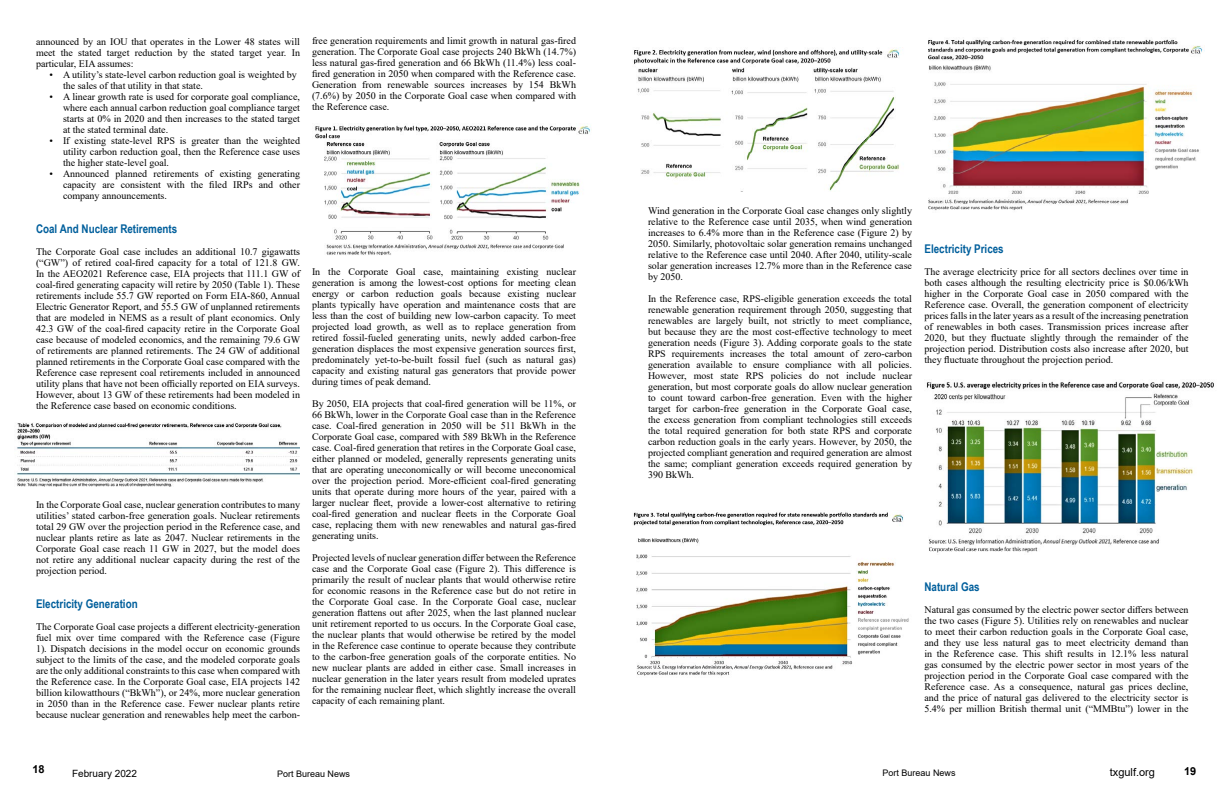
<style>
.page{position:relative;width:1224px;height:792px;background:#fff}
.page>*{position:absolute;margin:0;border:0;box-sizing:border-box;transform-origin:0 0}
.t1{font:700 12px "Arial Narrow";color:#005f9c}
.t2{font:11px "Arial";color:#000}
.t3{font:700 11px "Arial";color:#000}
.t4{font:10px/11px "Times New Roman";color:#000;text-align:justify}
.t5{font:10px "Arial";color:#000}
.t6{font:9px "Arial";color:#000}
</style>
<div class="page">
<img style="left:926px;top:381px;width:288px;height:172px">
<img style="left:634px;top:48px;width:266px;height:143px">
<img style="left:928px;top:39px;width:275px;height:172px">
<img style="left:633px;top:510px;width:276px;height:166px">
<img style="left:17px;top:423px;width:283px;height:64px">
<img style="left:315px;top:125px;width:277px;height:131px">
<p class="t4" style="left:36px;top:36px;width:266px">announced by an IOU that operates in the Lower 48 states will meet the stated target reduction by the stated target year. In particular, EIA assumes:</p>
<p class="t4" style="left:63px;top:69px;width:235px;text-indent:-14px">• A utility’s state-level carbon reduction goal is weighted by the sales of that utility in that state.</p>
<p class="t4" style="left:63px;top:91px;width:239px;text-indent:-14px">• A linear growth rate is used for corporate goal compliance, where each annual carbon reduction goal compliance target starts at 0% in 2020 and then increases to the stated target at the stated terminal date.</p>
<p class="t4" style="left:63px;top:135px;width:239px;text-indent:-14px">• If existing state-level RPS is greater than the weighted utility carbon reduction goal, then the Reference case uses the higher state-level goal.</p>
<p class="t4" style="left:63px;top:168px;width:239px;text-indent:-14px">• Announced planned retirements of existing generating capacity are consistent with the filed IRPs and other company announcements.</p>
<p class="t1" style="left:36px;top:220px;width:143px">Coal And Nuclear Retirements</p>
<p class="t4" style="left:36px;top:246px;width:266px">The Corporate Goal case includes an additional 10.7 gigawatts (“GW”) of retired coal-fired capacity for a total of 121.8 GW.<br>In the AEO2021 Reference case, EIA projects that 111.1 GW of coal-fired generating capacity will retire by 2050 (Table 1). These retirements include 55.7 GW reported on Form EIA-860, Annual Electric Generator Report, and 55.5 GW of unplanned retirements that are modeled in NEMS as a result of plant economics. Only 42.3 GW of the coal-fired capacity retire in the Corporate Goal case because of modeled economics, and the remaining 79.6 GW of retirements are planned retirements. The 24 GW of additional planned retirements in the Corporate Goal case compared with the Reference case represent coal retirements included in announced utility plans that have not been officially reported on EIA surveys.<br>However, about 13 GW of these retirements had been modeled in the Reference case based on economic conditions.</p>
<p class="t4" style="left:36px;top:499px;width:266px">In the Corporate Goal case, nuclear generation contributes to many utilities’ stated carbon-free generation goals. Nuclear retirements total 29 GW over the projection period in the Reference case, and nuclear plants retire as late as 2047. Nuclear retirements in the Corporate Goal case reach 11 GW in 2027, but the model does not retire any additional nuclear capacity during the rest of the projection period.</p>
<p class="t1" style="left:36px;top:595px;width:103px">Electricity Generation</p>
<p class="t4" style="left:36px;top:621px;width:266px">The Corporate Goal case projects a different electricity-generation fuel mix over time compared with the Reference case (Figure 1). Dispatch decisions in the model occur on economic grounds subject to the limits of the case, and the modeled corporate goals are the only additional constraints to this case when compared with the Reference case. In the Corporate Goal case, EIA projects 142 billion kilowatthours (“BkWh”), or 24%, more nuclear generation in 2050 than in the Reference case. Fewer nuclear plants retire because nuclear generation and renewables help meet the carbon-</p>
<p class="t4" style="left:312px;top:35px;width:266px">free generation requirements and limit growth in natural gas-fired generation. The Corporate Goal case projects 240 BkWh (14.7%) less natural gas-fired generation and 66 BkWh (11.4%) less coal&shy;fired generation in 2050 when compared with the Reference case.<br>Generation from renewable sources increases by 154 BkWh (7.6%) by 2050 in the Corporate Goal case when compared with the Reference case.</p>
<p class="t4" style="left:312px;top:266px;width:266px">In the Corporate Goal case, maintaining existing nuclear generation is among the lowest-cost options for meeting clean energy or carbon reduction goals because existing nuclear plants typically have operation and maintenance costs that are less than the cost of building new low-carbon capacity. To meet projected load growth, as well as to replace generation from retired fossil-fueled generating units, newly added carbon-free generation displaces the most expensive generation sources first, predominately yet-to-be-built fossil fuel (such as natural gas) capacity and existing natural gas generators that provide power during times of peak demand.</p>
<p class="t4" style="left:312px;top:398px;width:266px">By 2050, EIA projects that coal-fired generation will be 11%, or 66 BkWh, lower in the Corporate Goal case than in the Reference case. Coal-fired generation in 2050 will be 511 BkWh in the Corporate Goal case, compared with 589 BkWh in the Reference case. Coal-fired generation that retires in the Corporate Goal case, either planned or modeled, generally represents generating units that are operating uneconomically or will become uneconomical over the projection period. More-efficient coal-fired generating units that operate during more hours of the year, paired with a larger nuclear fleet, provide a lower-cost alternative to retiring coal-fired generation and nuclear fleets in the Corporate Goal case, replacing them with new renewables and natural gas-fired generating units.</p>
<p class="t4" style="left:312px;top:552px;width:266px">Projected levels of nuclear generation differ between the Reference case and the Corporate Goal case (Figure 2). This difference is primarily the result of nuclear plants that would otherwise retire for economic reasons in the Reference case but do not retire in the Corporate Goal case. In the Corporate Goal case, nuclear generation flattens out after 2025, when the last planned nuclear unit retirement reported to us occurs. In the Corporate Goal case, the nuclear plants that would otherwise be retired by the model in the Reference case continue to operate because they contribute to the carbon-free generation goals of the corporate entities. No new nuclear plants are added in either case. Small increases in nuclear generation in the later years result from modeled uprates for the remaining nuclear fleet, which slightly increase the overall capacity of each remaining plant.</p>
<p class="t4" style="left:648px;top:205px;width:266px">Wind generation in the Corporate Goal case changes only slightly relative to the Reference case until 2035, when wind generation increases to 6.4% more than in the Reference case (Figure 2) by 2050. Similarly, photovoltaic solar generation remains unchanged relative to the Reference case until 2040. After 2040, utility-scale solar generation increases 12.7% more than in the Reference case by 2050.</p>
<p class="t4" style="left:648px;top:293px;width:266px">In the Reference case, RPS-eligible generation exceeds the total renewable generation requirement through 2050, suggesting that renewables are largely built, not strictly to meet compliance, but because they are the most cost-effective technology to meet generation needs (Figure 3). Adding corporate goals to the state RPS requirements increases the total amount of zero-carbon generation available to ensure compliance with all policies.<br>However, most state RPS policies do not include nuclear generation, but most corporate goals do allow nuclear generation to count toward carbon-free generation. Even with the higher target for carbon-free generation in the Corporate Goal case, the excess generation from compliant technologies still exceeds the total required generation for both state RPS and corporate carbon reduction goals in the early years. However, by 2050, the projected compliant generation and required generation are almost the same; compliant generation exceeds required generation by 390 BkWh.</p>
<p class="t1" style="left:924px;top:240px;width:81px">Electricity Prices</p>
<p class="t4" style="left:924px;top:266px;width:266px">The average electricity price for all sectors declines over time in both cases although the resulting electricity price is $0.06/kWh higher in the Corporate Goal case in 2050 compared with the Reference case. Overall, the generation component of electricity prices falls in the later years as a result of the increasing penetration of renewables in both cases. Transmission prices increase after 2020, but they fluctuate slightly through the remainder of the projection period. Distribution costs also increase after 2020, but they fluctuate throughout the projection period.</p>
<p class="t1" style="left:924px;top:578px;width:57px">Natural Gas</p>
<p class="t4" style="left:924px;top:604px;width:266px">Natural gas consumed by the electric power sector differs between the two cases (Figure 5). Utilities rely on renewables and nuclear to meet their carbon reduction goals in the Corporate Goal case, and they use less natural gas to meet electricity demand than in the Reference case. This shift results in 12.1% less natural gas consumed by the electric power sector in most years of the projection period in the Corporate Goal case compared with the Reference case. As a consequence, natural gas prices decline, and the price of natural gas delivered to the electricity sector is 5.4% per million British thermal unit (“MMBtu”) lower in the</p>
<p class="t3" style="left:32px;top:762px;width:14px">18</p>
<p class="t5" style="left:72px;top:766px;width:67px">February 2022</p>
<p class="t6" style="left:277px;top:767px;width:75px">Port Bureau News</p>
<p class="t6" style="left:883px;top:767px;width:75px">Port Bureau News</p>
<p class="t2" style="left:1110px;top:765px;width:47px">txgulf.org</p>
<p class="t3" style="left:1184px;top:763px;width:14px">19</p>
</div>
